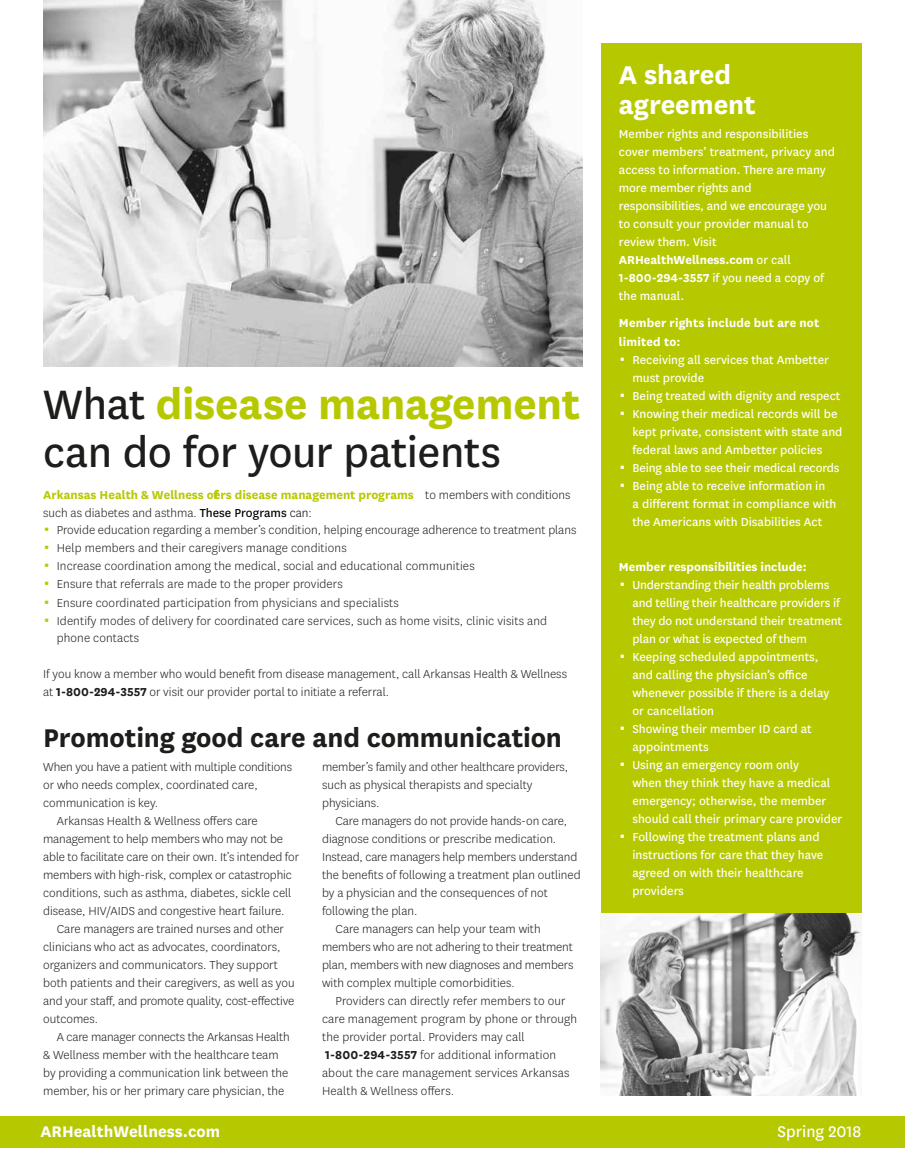
<style>
.page{position:relative;width:905px;height:1175px;background:#fff}
.page>*{position:absolute;margin:0;border:0;box-sizing:border-box;transform-origin:0 0}
.t1{font:48px/48px "Centene Sans";letter-spacing:-.01em;color:#1d1d1b}
.t2{font:700 30px "Centene Sans";letter-spacing:-.005em;color:#1d1d1b}
.t3{font:700 30px/30px "Centene Sans";letter-spacing:-.005em;color:#fff}
.t4{font:700 18px "Centene Sans";color:#fff}
.t5{font:18px "Centene Sans";color:#fff}
.t6{font:300 13.5px/18px "Centene Sans";color:#1d1d1b}
.t7{font:13.5px/18px "Centene Sans";color:#fff}
.t8{font:700 13.5px "Centene Sans";color:#b6c900}
.t9{font:700 13.5px/18.8px "Centene Sans";letter-spacing:.01em;color:#fff}
.s1{font-weight:700;color:#b6c900}
.s2{font-weight:300;color:#1d1d1b}
.s3{font-weight:400;color:#000}
.s4{color:#000}
.s5{font-weight:700}
</style>
<div class="page">
<div style="left:601px;top:43px;width:260px;height:874px;background:#b6c900"></div>
<img style="left:43px;top:0;width:540px;height:366px">
<img style="left:601px;top:913px;width:260px;height:182px">
<div style="left:0;top:1116px;width:905px;height:31px;background:#b6c900"></div>
<p class="t1" style="left:43px;top:378px;width:538px">What <span class="s1">disease management </span>can do for your patients</p>
<p class="t8" style="left:43px;top:485px;width:529px">Arkansas Health &amp; Wellness ofers disease management programs <span class="s2">to members with conditions</span></p>
<p class="t6" style="left:43px;top:503px;width:270px">such as diabetes and asthma. <span class="s3">These Programs</span> <span class="s4">can</span>:</p>
<p class="t6" style="left:57px;top:520px;width:521px">Provide education regarding a member’s condition, helping encourage adherence to treatment plans</p>
<p class="t6" style="left:57px;top:538px;width:291px">Help members and their caregivers manage conditions</p>
<p class="t6" style="left:57px;top:557px;width:419px">Increase coordination among the medical, social and educational communities</p>
<p class="t6" style="left:57px;top:575px;width:287px">Ensure that referrals are made to the proper providers</p>
<p class="t6" style="left:57px;top:593px;width:344px">Ensure coordinated participation from physicians and specialists</p>
<p class="t6" style="left:57px;top:611px;width:492px">Identify modes of delivery for coordinated care services, such as home visits, clinic visits and</p>
<p class="t6" style="left:57px;top:628px;width:84px">phone contacts</p>
<p class="t6" style="left:43px;top:664px;width:525px">If you know a member who would benefit from disease management, call Arkansas Health &amp; Wellness at <span class="s5">1-800-294-3557</span> or visit our provider portal to initiate a referral.</p>
<h2 class="t2" style="left:43px;top:716px;width:520px">Promoting good care and communication</h2>
<p class="t6" style="left:43px;top:758px;width:250px">When you have a patient with multiple conditions or who needs complex, coordinated care, communication is key.</p>
<p class="t6" style="left:43px;top:812px;width:257px;text-indent:14px">Arkansas Health &amp; Wellness offers care management to help members who may not be able to facilitate care on their own. It’s intended for members with high-risk, complex or catastrophic conditions, such as asthma, diabetes, sickle cell disease, HIV/AIDS and congestive heart failure.</p>
<p class="t6" style="left:43px;top:920px;width:253px;text-indent:14px">Care managers are trained nurses and other clinicians who act as advocates, coordinators, organizers and communicators. They support both patients and their caregivers, as well as you and your staff, and promote quality, cost-effective outcomes.</p>
<p class="t6" style="left:43px;top:1027px;width:248px;text-indent:14px">A care manager connects the Arkansas Health &amp; Wellness member with the healthcare team by providing a communication link between the member, his or her primary care physician, the</p>
<p class="t6" style="left:322px;top:758px;width:247px">member’s family and other healthcare providers, such as physical therapists and specialty physicians.</p>
<p class="t6" style="left:322px;top:811px;width:260px;text-indent:14px">Care managers do not provide hands-on care, diagnose conditions or prescribe medication.<br>Instead, care managers help members understand the benefits of following a treatment plan outlined by a physician and the consequences of not following the plan.</p>
<p class="t6" style="left:322px;top:919px;width:253px;text-indent:14px">Care managers can help your team with members who are not adhering to their treatment plan, members with new diagnoses and members with complex multiple comorbidities.</p>
<p class="t6" style="left:322px;top:991px;width:256px;text-indent:14px">Providers can directly refer members to our care management program by phone or through the provider portal. Providers may call</p>
<p class="t6" style="left:322px;top:1045px;width:249px"><span class="s5">1-800-294-3557</span> for additional information about the care management services Arkansas<br>Health &amp; Wellness offers.</p>
<p class="t3" style="left:619px;top:57px;width:138px">A shared agreement</p>
<p class="t7" style="left:619px;top:125px;width:217px">Member rights and responsibilities cover members’ treatment, privacy and access to information. There are many more member rights and responsibilities, and we encourage you to consult your provider manual to review them. Visit<br><span class="s5">ARHealthWellness.com</span> or call<br><span class="s5">1-800-294-3557</span> if you need a copy of the manual.</p>
<p class="t9" style="left:619px;top:313px;width:202px">Member rights include but are not limited to:</p>
<p class="t7" style="left:632px;top:350px;width:198px">Receiving all services that Ambetter must provide</p>
<p class="t7" style="left:632px;top:386px;width:209px">Being treated with dignity and respect</p>
<p class="t7" style="left:632px;top:404px;width:211px">Knowing their medical records will be kept private, consistent with state and federal laws and Ambetter policies</p>
<p class="t7" style="left:632px;top:458px;width:208px">Being able to see their medical records</p>
<p class="t7" style="left:632px;top:476px;width:205px">Being able to receive information in<br>a different format in compliance with the Americans with Disabilities Act</p>
<p class="t9" style="left:619px;top:556px;width:189px">Member responsibilities include:</p>
<p class="t7" style="left:632px;top:575px;width:211px">Understanding their health problems and telling their healthcare providers if they do not understand their treatment plan or what is expected of them</p>
<p class="t7" style="left:632px;top:647px;width:198px">Keeping scheduled appointments, and calling the physician’s office whenever possible if there is a delay or cancellation</p>
<p class="t7" style="left:632px;top:719px;width:181px">Showing their member ID card at appointments</p>
<p class="t7" style="left:632px;top:755px;width:211px">Using an emergency room only<br>when they think they have a medical emergency; otherwise, the member should call their primary care provider</p>
<p class="t7" style="left:632px;top:827px;width:192px">Following the treatment plans and instructions for care that they have agreed on with their healthcare providers</p>
<p class="t4" style="left:41px;top:1118px;width:181px">ARHealthWellness.com</p>
<h3 class="t5" style="left:777px;top:1119px;width:85px">Spring 2018</h3>
</div>
